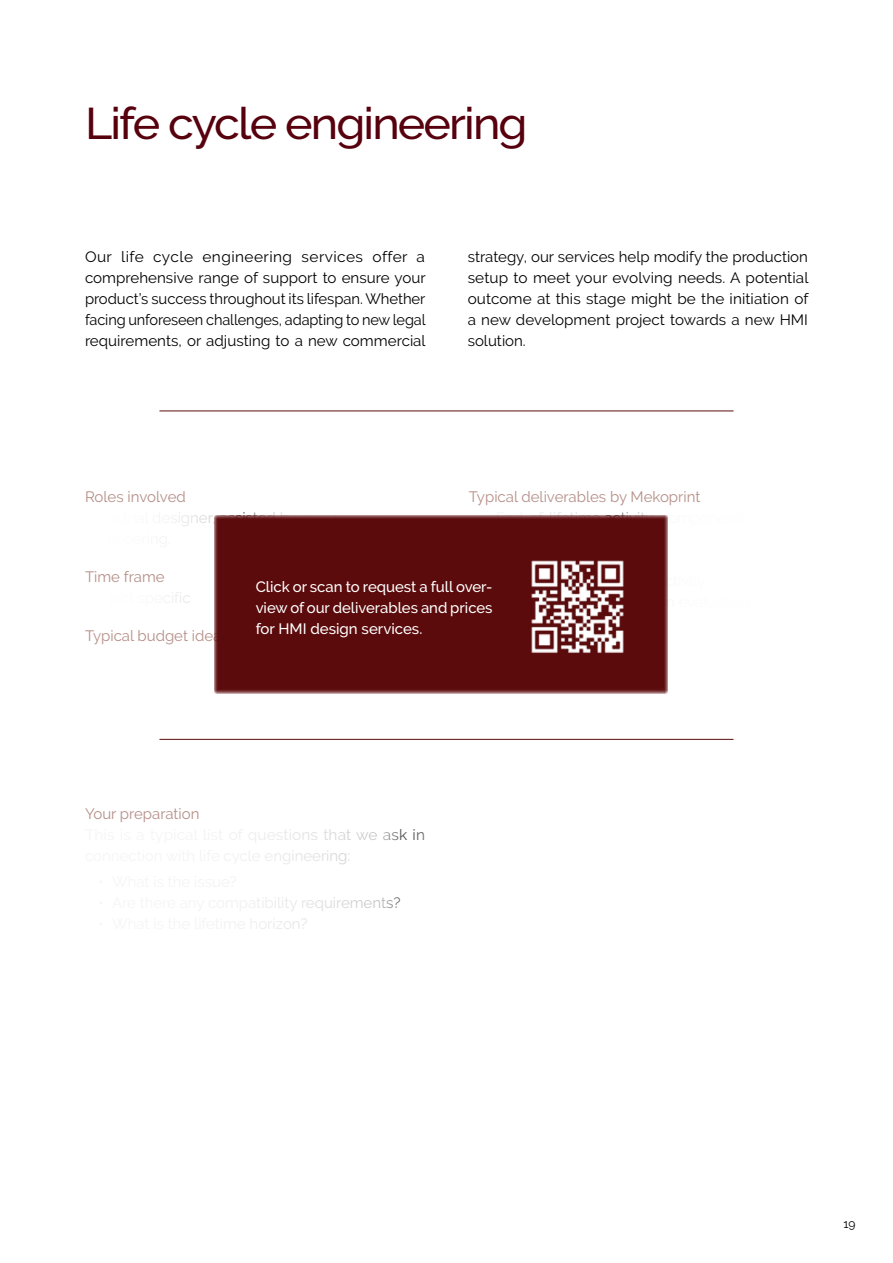
<style>
.page{position:relative;width:893px;height:1263px;background:#fff}
.page>*{position:absolute;margin:0;border:0;box-sizing:border-box;transform-origin:0 0}
.t1{font:500 44.25px "Raleway";letter-spacing:-.04em;color:#58010e;scale:1.05 1}
.t2{font:15px/21px "Raleway";color:#000;text-align:justify}
.t3{font:15px "Raleway";color:#b58e87}
.t4{font:500 15px/21px "Raleway";color:#fff;text-align:justify}
.t5{font:12px "Raleway";color:#000}
</style>
<div class="page">
<hr style="left:159px;top:411px;width:574px;height:1px;background:#5c0b0c">
<hr style="left:159px;top:739px;width:574px;height:1px;background:#5c0b0c">
<div style="left:214px;top:515px;width:454px;height:178px;background:#5c0b0c"></div>
<img style="left:531px;top:560px;width:93px;height:93px">
<h1 class="t1" style="left:85px;top:98px;width:423px">Life cycle engineering</h1>
<p class="t2" style="left:85px;top:246px;width:342px">Our life cycle engineering services offer a comprehensive range of support to ensure your product’s success throughout its lifespan. Whether facing unforeseen challenges, adapting to new legal requirements, or adjusting to a new commercial</p>
<p class="t2" style="left:468px;top:246px;width:342px">strategy, our services help modify the production setup to meet your evolving needs. A potential outcome at this stage might be the initiation of a new development project towards a new HMI solution.</p>
<p class="t3" style="left:85px;top:488px;width:102px">Roles involved</p>
<p class="t3" style="left:469px;top:488px;width:233px">Typical deliverables by Mekoprint</p>
<p class="t3" style="left:85px;top:568px;width:81px">Time frame</p>
<p class="t3" style="left:85px;top:627px;width:138px">Typical budget idea</p>
<p class="t4" style="left:256px;top:577px;width:238px">Click or scan to request a full over&shy;view of our deliverables and prices for HMI design services.</p>
<p class="t3" style="left:85px;top:804px;width:116px">Your preparation</p>
<p class="t5" style="left:843px;top:1217px;width:14px">19</p>
</div>
